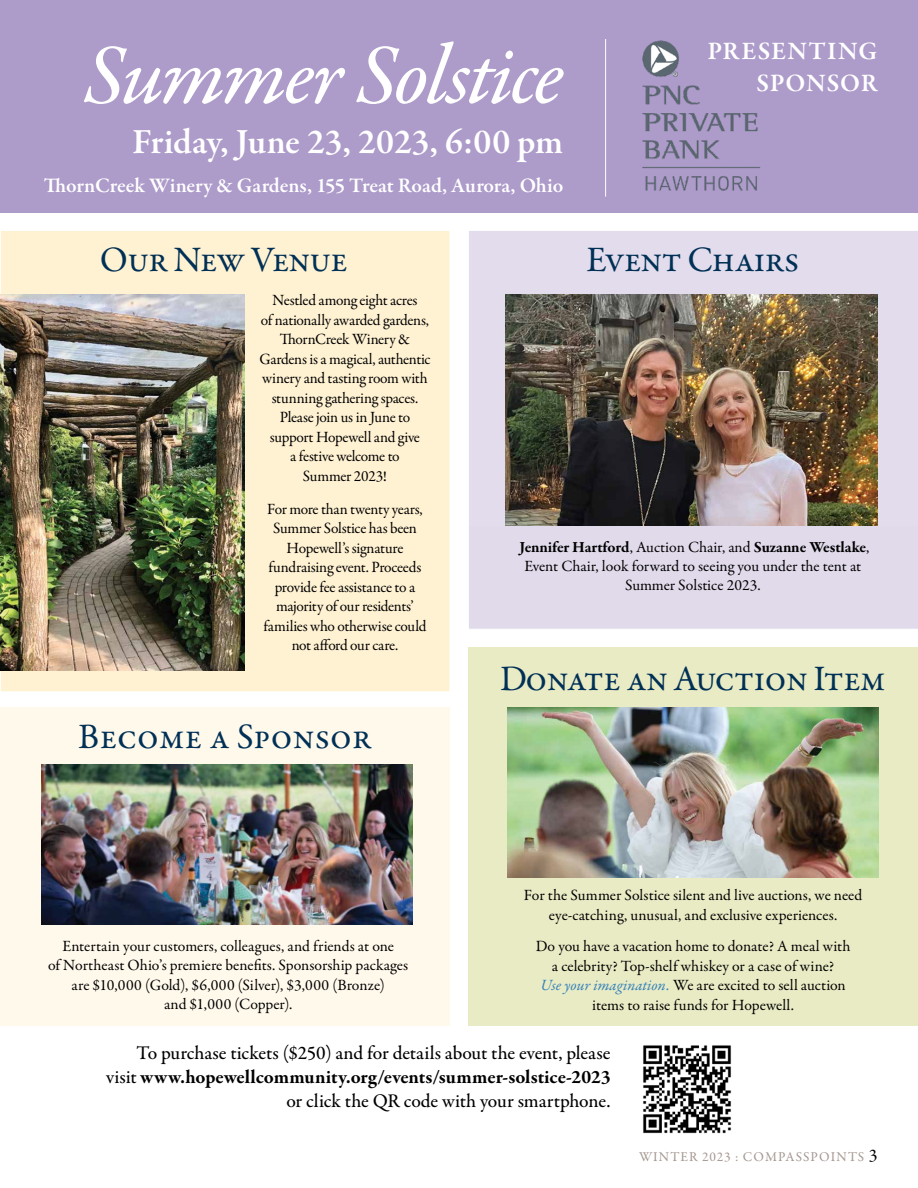
<style>
.page{position:relative;width:918px;height:1188px;background:#fff}
.page>*{position:absolute;margin:0;border:0;box-sizing:border-box;transform-origin:0 0}
.t1{font:85.5px "Garamond Premr Pro Med It";letter-spacing:-.03em;color:#fff}
.t2{font:36px "Garamond Premr Pro";letter-spacing:-.02em;color:#003055}
.t3{font:600 36px "Garamond Premr Pro";letter-spacing:-.01em;color:#fff}
.t4{font:36px "Garamond Premr Pro";color:#003055}
.t5{font:600 25.5px/31.8px "Garamond Premr Pro";letter-spacing:.035em;color:#fff;text-align:right}
.t6{font:600 21px "Garamond Premr Pro";letter-spacing:-.01em;color:#fff}
.t7{font:500 19.5px/24px "Garamond Premr Pro";letter-spacing:-.005em;color:#000;text-align:right}
.t8{font:15.75px/19.5px "Garamond Premr Pro";letter-spacing:-.005em;color:#000;text-align:center}
.t9{font:15.75px/19.5px "Garamond Premr Pro";letter-spacing:-.025em;color:#000;text-align:center}
.t10{font:15.75px/19.5px "Garamond Premr Pro";letter-spacing:.02em;color:#000;text-align:center}
.t11{font:13.5px "Garamond Premr Pro";letter-spacing:.08em;color:#a3968f}
.s1{font-weight:700}
.s2{font-style:italic;color:#3381b9}
.s3{font-size:18px;color:#000}
</style>
<div class="page">
<div style="left:0;top:230px;width:450px;height:462px;background:#fff2d3;border:1px solid #fff"></div>
<img style="left:0;top:294px;width:244px;height:377px">
<div style="left:0;top:708px;width:450px;height:318px;background:#fff9ec"></div>
<img style="left:41px;top:764px;width:371px;height:160px">
<div style="left:0;top:0;width:918px;height:212px;background:#ad9bca"></div>
<img style="left:643px;top:1045px;width:88px;height:89px">
<div style="left:468px;top:648px;width:450px;height:378px;background:#e9ebc5"></div>
<img style="left:507px;top:708px;width:371px;height:170px">
<div style="left:469px;top:231px;width:449px;height:295px;background:#e2dcec"></div>
<img style="left:505px;top:294px;width:373px;height:232px">
<div style="left:468px;top:526px;width:450px;height:104px;background:#e1daeb"></div>
<img style="left:642px;top:40px;width:119px;height:151px">
<hr style="left:605px;top:39px;width:1px;height:158px;background:#fff">
<h1 class="t1" style="left:83px;top:22px;width:482px">Summer Solstice</h1>
<h2 class="t3" style="left:132px;top:120px;width:433px">Friday, June 23, 2023, 6:00 pm</h2>
<h3 class="t6" style="left:44px;top:173px;width:521px">ThornCreek Winery &amp; Gardens, 155 Treat Road, Aurora, Ohio</h3>
<h3 class="t5" style="left:707px;top:36px;width:172px">PRESENTING<br>SPONSOR</h3>
<h2 class="t2" style="left:100px;top:238px;width:250px">Our New Venue</h2>
<h2 class="t2" style="left:586px;top:238px;width:215px">Event Chairs</h2>
<p class="t8" style="left:259px;top:291px;width:173px">Nestled among eight acres<br>of nationally awarded gardens,<br>ThornCreek Winery &amp;<br>Gardens is a magical, authentic winery and tasting room with stunning gathering spaces.<br>Please join us in June to support Hopewell and give<br>a festive welcome to<br>Summer 2023!</p>
<p class="t9" style="left:264px;top:500px;width:164px">For more than twenty years,<br>Summer Solstice has been<br>Hopewell’s signature fundraising event. Proceeds provide fee assistance to a majority of our residents’ families who otherwise could not afford our care.</p>
<h2 class="t4" style="left:78px;top:714px;width:295px">Become a Sponsor</h2>
<p class="t8" style="left:519px;top:538px;width:351px;line-height:18.9px"><span class="s1">Jennifer Hartford</span>, Auction Chair, and <span class="s1">Suzanne Westlake</span>,<br>Event Chair, look forward to seeing you under the tent at<br>Summer Solstice 2023.</p>
<h2 class="t2" style="left:500px;top:657px;width:387px">Donate an Auction Item</h2>
<p class="t8" style="left:524px;top:886px;width:340px">For the Summer Solstice silent and live auctions, we need eye-catching, unusual, and exclusive experiences.</p>
<p class="t8" style="left:536px;top:937px;width:316px">Do you have a vacation home to donate? A meal with a celebrity? Top-shelf whiskey or a case of wine?<br><span class="s2">Use your imagination.</span> We are excited to sell auction items to raise funds for Hopewell.</p>
<p class="t10" style="left:48px;top:936px;width:362px">Entertain your customers, colleagues, and friends at one<br>of Northeast Ohio’s premiere benefits. Sponsorship packages are $10,000 (Gold), $6,000 (Silver), $3,000 (Bronze)<br>and $1,000 (Copper).</p>
<p class="t7" style="left:106px;top:1042px;width:506px">To purchase tickets ($250) and for details about the event, please visit <span class="s1">www.hopewellcommunity.org/events/summer-solstice-2023 </span>or click the QR code with your smartphone.</p>
<p class="t11" style="left:639px;top:1148px;width:240px">WINTER 2023 : COMPASSPOINTS <span class="s3">3</span></p>
</div>
